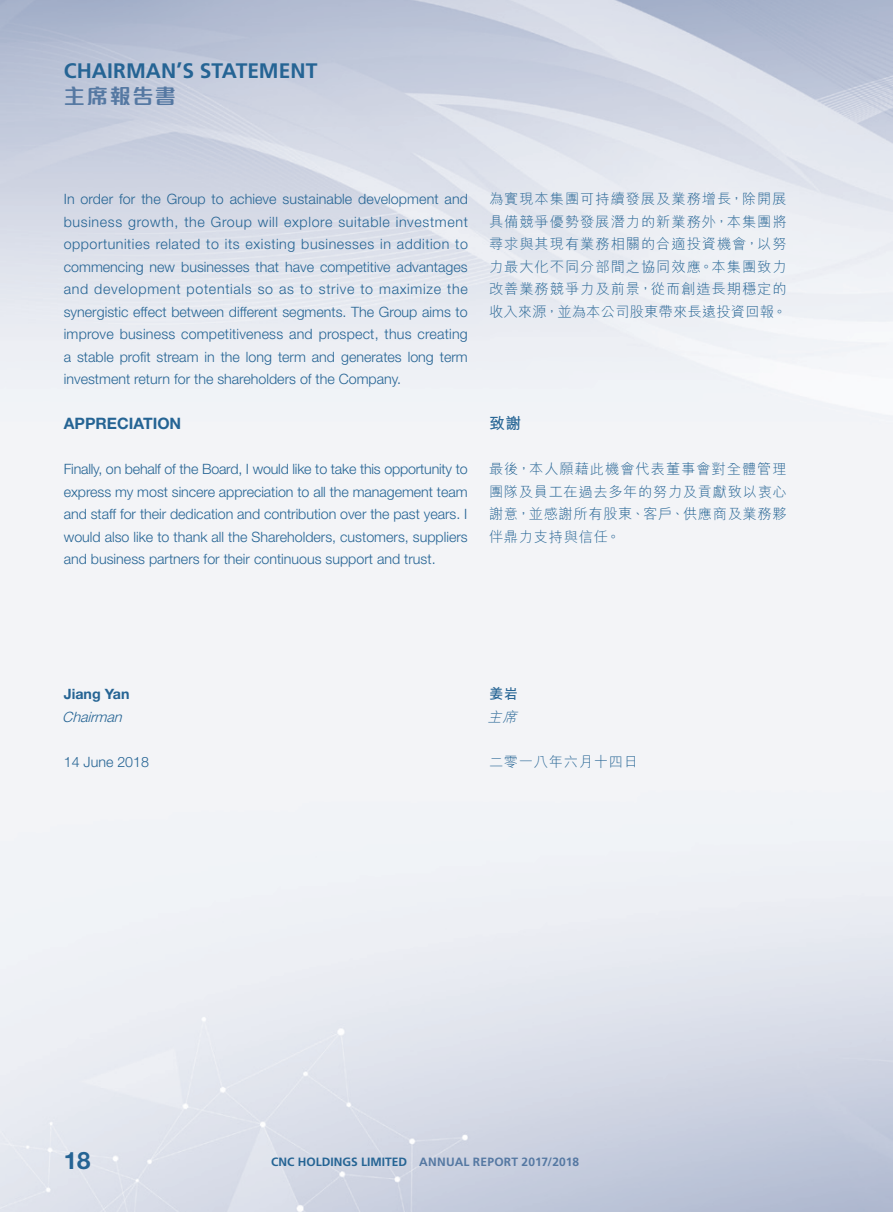
<style>
.page{position:relative;width:893px;height:1212px;background:#fff}
.page>*{position:absolute;margin:0;border:0;box-sizing:border-box;transform-origin:0 0}
.t1{font:700 24px "Helvetica Neue LT Std";color:#256494}
.t2{font:700 21px "Frutiger LT Std";color:#256494}
.t3{font:700 21px "M Finance HK";letter-spacing:.085em;color:#5578a2}
.Heading_1{font:700 15.75px "Helvetica Neue LT Std";color:#256494}
.C_Heading_1{font:700 15.75px "M Hei HK";color:#256494}
.Body_Text{font:300 14.25px/22.5px "Helvetica Neue LT Std";color:#256494;text-align:justify}
.C_Body_Text{font:300 14.25px/22.5px "M Hei HK";letter-spacing:.045em;color:#256494;text-align:justify}
.Body_Text-2{font:700 14.25px "Helvetica Neue LT Std";color:#256494}
.Body_Text-3{font:italic 300 14.25px "Helvetica Neue LT Std";color:#256494}
.C_Body_Text-2{font:700 14.25px "M Hei HK";color:#256494}
.C_Body_Text-3{font:italic 300 14.25px "M Hei HK";color:#256494}
.t4{font:700 12px "Frutiger LT Std";color:#5578a2}
.s1{color:#256494}
</style>
<div class="page">
<h2 class="t2" style="left:64px;top:58px;width:255px">CHAIRMAN’S STATEMENT</h2>
<h2 class="t3" style="left:64px;top:85px;width:114px">主席報告書</h2>
<p class="Body_Text" style="left:64px;top:187px;width:406px">In order for the Group to achieve sustainable development and business growth, the Group will explore suitable investment opportunities related to its existing businesses in addition to commencing new businesses that have competitive advantages and development potentials so as to strive to maximize the synergistic effect between different segments. The Group aims to improve business competitiveness and prospect, thus creating a stable profit stream in the long term and generates long term investment return for the shareholders of the Company.</p>
<p class="Heading_1" style="left:64px;top:414px;width:119px">APPRECIATION</p>
<p class="Body_Text" style="left:64px;top:457px;width:405px">Finally, on behalf of the Board, I would like to take this opportunity to express my most sincere appreciation to all the management team and staff for their dedication and contribution over the past years. I would also like to thank all the Shareholders, customers, suppliers and business partners for their continuous support and trust.</p>
<p class="C_Body_Text" style="left:489px;top:187px;width:299px">為實現本集團可持續發展及業務增長，除開展具備競爭優勢發展潛力的新業務外，本集團將尋求與其現有業務相關的合適投資機會，以努力最大化不同分部間之協同效應。本集團致力改善業務競爭力及前景，從而創造長期穩定的收入來源，並為本公司股東帶來長遠投資回報。</p>
<p class="C_Heading_1" style="left:489px;top:412px;width:34px">致謝</p>
<p class="C_Body_Text" style="left:489px;top:457px;width:299px">最後，本人願藉此機會代表董事會對全體管理團隊及員工在過去多年的努力及貢獻致以衷心謝意，並感謝所有股東、客戶、供應商及業務夥伴鼎力支持與信任。</p>
<p class="Body_Text-2" style="left:64px;top:685px;width:67px">Jiang Yan</p>
<p class="Body_Text-3" style="left:62px;top:708px;width:65px">Chairman</p>
<p class="Body_Text" style="left:64px;top:750px;width:87px">14 June 2018</p>
<p class="C_Body_Text-2" style="left:489px;top:683px;width:31px">姜岩</p>
<p class="C_Body_Text-3" style="left:488px;top:709px;width:35px">主席</p>
<p class="C_Body_Text" style="left:489px;top:750px;width:150px">二零一八年六月十四日</p>
<h1 class="t1" style="left:64px;top:1145px;width:28px">18</h1>
<p class="t4" style="left:271px;top:1154px;width:309px"><span class="s1">CNC HOLDINGS LIMITED</span> ANNUAL REPORT 2017/2018</p>
</div>
